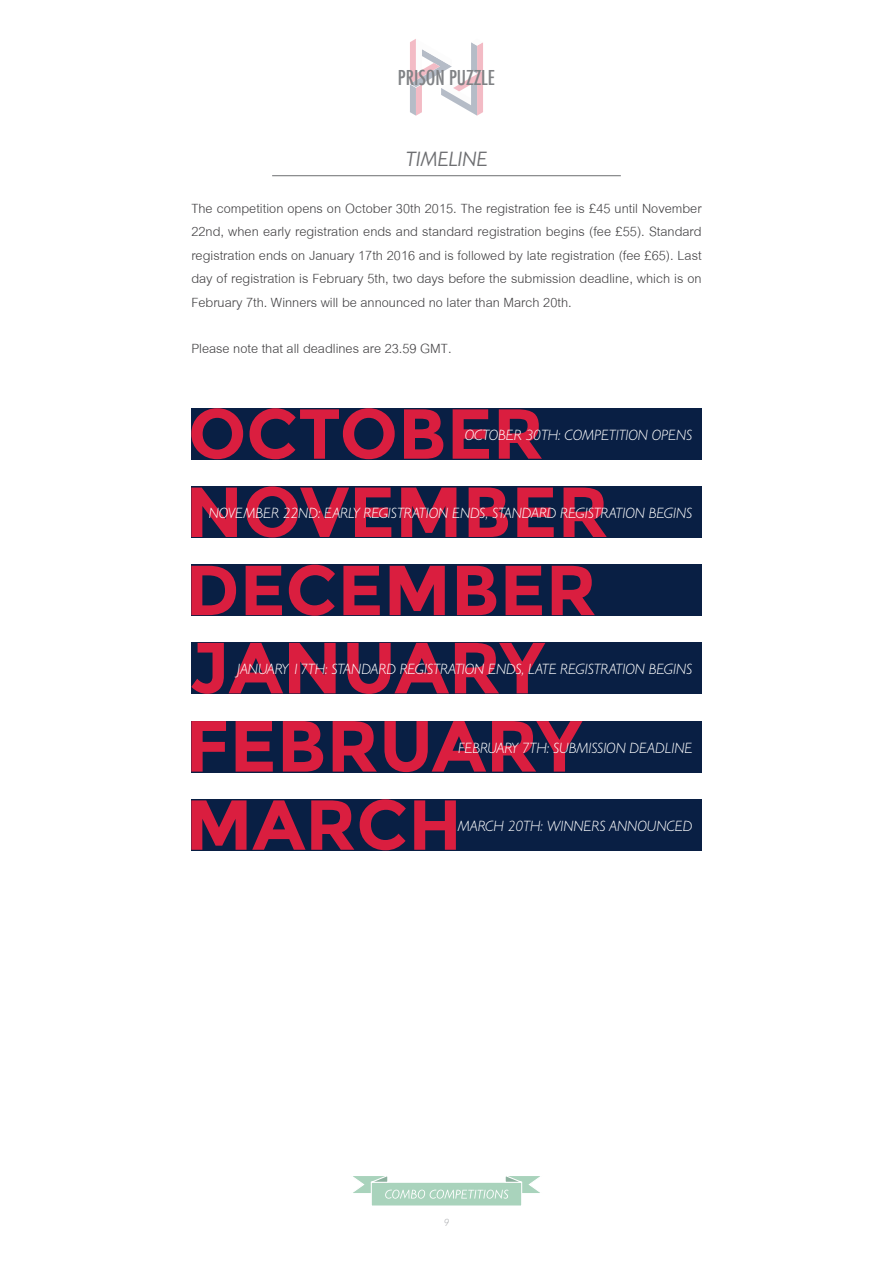
<style>
.page{position:relative;width:893px;height:1263px;background:#fff}
.page>*{position:absolute;margin:0;border:0;box-sizing:border-box;transform-origin:0 0}
.t1{font:italic 21px "Gill Sans MT Pro";color:#6d6e71}
.t2{font:500 condensed 19.95px "Futura";color:#808285}
.t3{font:19.5px/23.4px "Cordia New";color:#414042;text-align:justify}
.t4{font:italic 300 15px "Gill Sans MT Pro";color:#fff}
.t5{font:italic 300 10.5px "Gill Sans MT Pro";color:#a7a9ac}
</style>
<div class="page">
<div style="left:371px;top:1182px;width:151px;height:24px;background:#a9d3bc"></div>
<div style="left:371px;top:1182px;width:151px;height:24px;border:1px solid #fff"></div>
<svg style="left:353px;top:1176px;width:187px;height:23px"></svg>
<svg style="left:410px;top:39px;width:73px;height:77px"></svg>
<div style="left:191px;top:721px;width:511px;height:51px;background:#091f44"></div>
<div style="left:191px;top:643px;width:511px;height:51px;background:#091f44"></div>
<div style="left:191px;top:565px;width:511px;height:51px;background:#091f44"></div>
<div style="left:191px;top:486px;width:511px;height:51px;background:#091f44"></div>
<div style="left:191px;top:408px;width:511px;height:51px;background:#091f44"></div>
<svg style="left:191px;top:488px;width:46px;height:49px"></svg>
<svg style="left:246px;top:486px;width:103px;height:51px"></svg>
<svg style="left:355px;top:488px;width:36px;height:49px"></svg>
<svg style="left:401px;top:488px;width:55px;height:49px"></svg>
<svg style="left:469px;top:488px;width:39px;height:49px"></svg>
<svg style="left:517px;top:488px;width:37px;height:49px"></svg>
<svg style="left:563px;top:488px;width:44px;height:49px"></svg>
<svg style="left:191px;top:566px;width:45px;height:49px"></svg>
<svg style="left:246px;top:566px;width:36px;height:49px"></svg>
<svg style="left:289px;top:565px;width:46px;height:51px"></svg>
<svg style="left:343px;top:566px;width:37px;height:49px"></svg>
<svg style="left:390px;top:566px;width:55px;height:49px"></svg>
<svg style="left:457px;top:566px;width:39px;height:49px"></svg>
<svg style="left:506px;top:566px;width:36px;height:49px"></svg>
<svg style="left:552px;top:566px;width:43px;height:49px"></svg>
<svg style="left:191px;top:643px;width:92px;height:51px"></svg>
<svg style="left:289px;top:643px;width:47px;height:50px"></svg>
<svg style="left:347px;top:643px;width:102px;height:51px"></svg>
<svg style="left:455px;top:643px;width:90px;height:50px"></svg>
<svg style="left:191px;top:721px;width:35px;height:51px"></svg>
<svg style="left:236px;top:721px;width:37px;height:51px"></svg>
<svg style="left:283px;top:721px;width:40px;height:51px"></svg>
<svg style="left:333px;top:721px;width:44px;height:51px"></svg>
<svg style="left:384px;top:721px;width:102px;height:51px"></svg>
<svg style="left:492px;top:721px;width:90px;height:51px"></svg>
<div style="left:191px;top:799px;width:511px;height:51px;background:#091f44"></div>
<svg style="left:191px;top:800px;width:163px;height:50px"></svg>
<svg style="left:360px;top:799px;width:46px;height:51px"></svg>
<svg style="left:414px;top:800px;width:42px;height:50px"></svg>
<svg style="left:191px;top:408px;width:52px;height:51px"></svg>
<svg style="left:249px;top:408px;width:146px;height:51px"></svg>
<svg style="left:404px;top:409px;width:39px;height:50px"></svg>
<svg style="left:453px;top:409px;width:36px;height:50px"></svg>
<svg style="left:499px;top:409px;width:43px;height:50px"></svg>
<hr style="left:272px;top:175px;width:349px;height:1px;background:#6d6e71">
<p class="t2" style="left:398px;top:65px;width:99px">PRISON PUZZLE</p>
<p class="t1" style="left:406px;top:147px;width:83px">TIMELINE</p>
<p class="t3" style="left:191px;top:197px;width:512px">The competition opens on October 30th 2015. The registration fee is £45 until November 22nd, when early registration ends and standard registration begins (fee £55). Standard registration ends on January 17th 2016 and is followed by late registration (fee £65). Last day of registration is February 5th, two days before the submission deadline, which is on February 7th. Winners will be announced no later than March 20th.</p>
<p class="t3" style="left:191px;top:338px;width:262px">Please note that all deadlines are 23.59 GMT.</p>
<p class="t4" style="left:465px;top:426px;width:229px">OCTOBER 30TH: COMPETITION OPENS</p>
<p class="t4" style="left:209px;top:504px;width:485px">NOVEMBER 22ND: EARLY REGISTRATION ENDS, STANDARD REGISTRATION BEGINS</p>
<p class="t4" style="left:237px;top:660px;width:457px">JANUARY 17TH: STANDARD REGISTRATION ENDS, LATE REGISTRATION BEGINS</p>
<p class="t4" style="left:458px;top:739px;width:236px">FEBRUARY 7TH: SUBMISSION DEADLINE</p>
<p class="t4" style="left:458px;top:817px;width:236px">MARCH 20TH: WINNERS ANNOUNCED</p>
<p class="t5" style="left:444px;top:1216px;width:7px">9</p>
</div>
